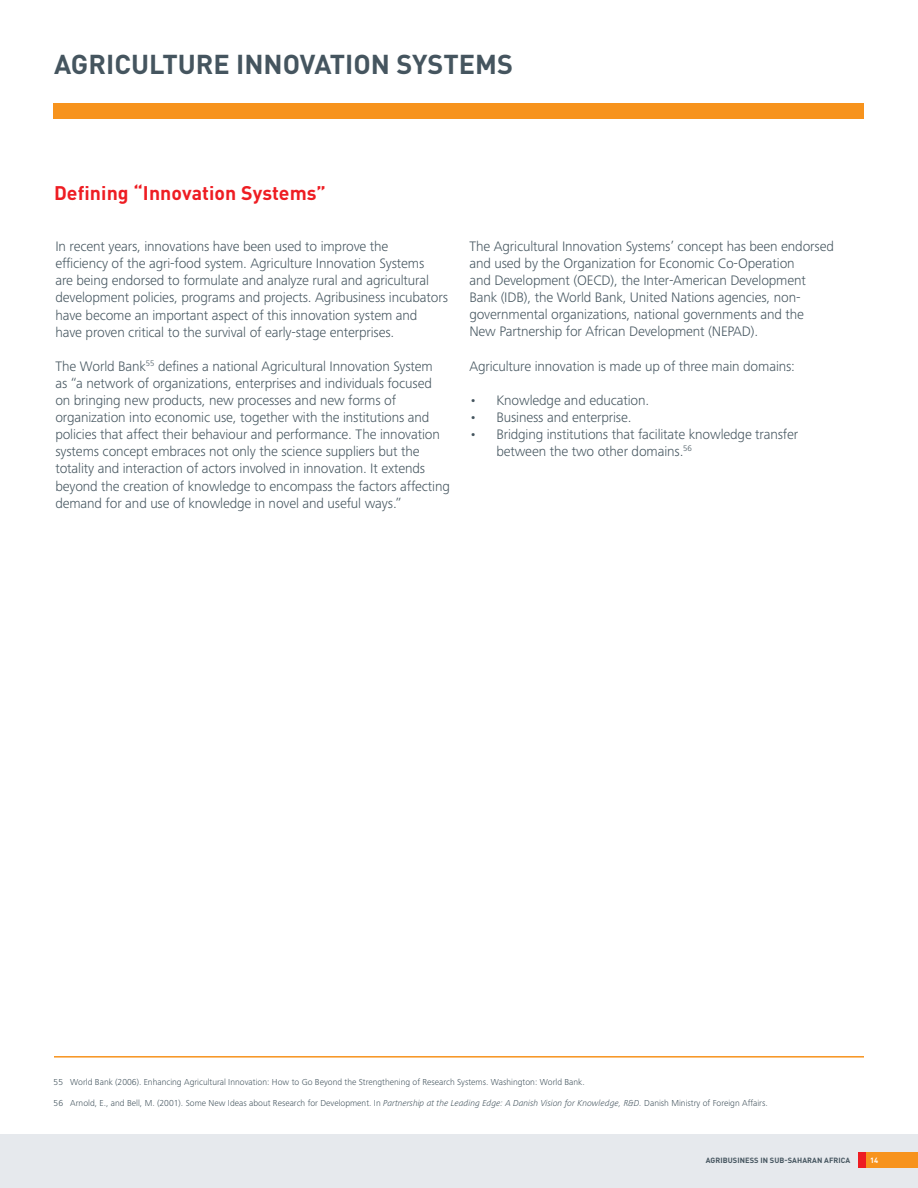
<style>
.page{position:relative;width:918px;height:1188px;background:#fff}
.page>*{position:absolute;margin:0;border:0;box-sizing:border-box;transform-origin:0 0}
.t1{font:700 27px "DIN Pro";color:#45555f}
.t2{font:700 19.5px "DIN Pro";letter-spacing:.005em;color:#ee1d23}
.t3{font:300 14.25px/17.1px "Frutiger Next Pro";letter-spacing:-.01em;color:#45555f}
.t4{font:300 9px "Frutiger Next Pro";color:#45555f}
.t5{font:700 7.5px "DIN Pro";letter-spacing:.01em;color:#45555f}
.t6{font:700 7.5px "DIN Pro";color:#fff}
.s1{font-style:italic}
</style>
<div class="page">
<div style="left:0;top:1134px;width:918px;height:54px;background:#e6e9ed"></div>
<div style="left:858px;top:1152px;width:60px;height:16px;background:#f7931d"></div>
<div style="left:858px;top:1152px;width:7px;height:16px;background:#ee1d23"></div>
<hr style="left:54px;top:1056px;width:810px;height:2px;background:#f7931d">
<div style="left:54px;top:103px;width:810px;height:16px;background:#f7931d"></div>
<p class="t1" style="left:54px;top:41px;width:461px">AGRICULTURE INNOVATION SYSTEMS</p>
<p class="t2" style="left:54px;top:177px;width:273px">Defining “Innovation Systems”</p>
<p class="t3" style="left:55px;top:238px;width:394px">In recent years, innovations have been used to improve the<br>efficiency of the agri-food system. Agriculture Innovation Systems<br>are being endorsed to formulate and analyze rural and agricultural development policies, programs and projects. Agribusiness incubators have become an important aspect of this innovation system and<br>have proven critical to the survival of early-stage enterprises.</p>
<p class="t3" style="left:55px;top:358px;width:396px">The World Bank<sup>55</sup> defines a national Agricultural Innovation System<br>as “a network of organizations, enterprises and individuals focused on bringing new products, new processes and new forms of organization into economic use, together with the institutions and policies that affect their behaviour and performance. The innovation systems concept embraces not only the science suppliers but the totality and interaction of actors involved in innovation. It extends beyond the creation of knowledge to encompass the factors affecting demand for and use of knowledge in novel and useful ways.”</p>
<p class="t3" style="left:469px;top:238px;width:366px">The Agricultural Innovation Systems’ concept has been endorsed and used by the Organization for Economic Co-Operation<br>and Development (OECD), the Inter-American Development Bank (IDB), the World Bank, United Nations agencies, non&shy;governmental organizations, national governments and the New Partnership for African Development (NEPAD).</p>
<p class="t3" style="left:469px;top:357px;width:327px">Agriculture innovation is made up of three main domains:</p>
<p class="t3" style="left:469px;top:392px;width:181px">• Knowledge and education.</p>
<p class="t3" style="left:469px;top:409px;width:164px">• Business and enterprise.</p>
<p class="t3" style="left:496px;top:426px;width:303px;text-indent:-27px">• Bridging institutions that facilitate knowledge transfer between the two other domains.<sup>56</sup></p>
<p class="t4" style="left:54px;top:1076px;width:533px">55 World Bank (2006). Enhancing Agricultural Innovation: How to Go Beyond the Strengthening of Research Systems. Washington: World Bank.</p>
<p class="t4" style="left:54px;top:1098px;width:716px">56 Arnold, E., and Bell, M. (2001). Some New Ideas about Research for Development. In <span class="s1">Partnership at the Leading Edge: A Danish Vision for Knowledge, R&amp;D.</span> Danish Ministry of Foreign Affairs.</p>
<p class="t5" style="left:706px;top:1154px;width:146px">AGRIBUSINESS IN SUB-SAHARAN AFRICA</p>
<p class="t6" style="left:870px;top:1154px;width:10px">14</p>
</div>
